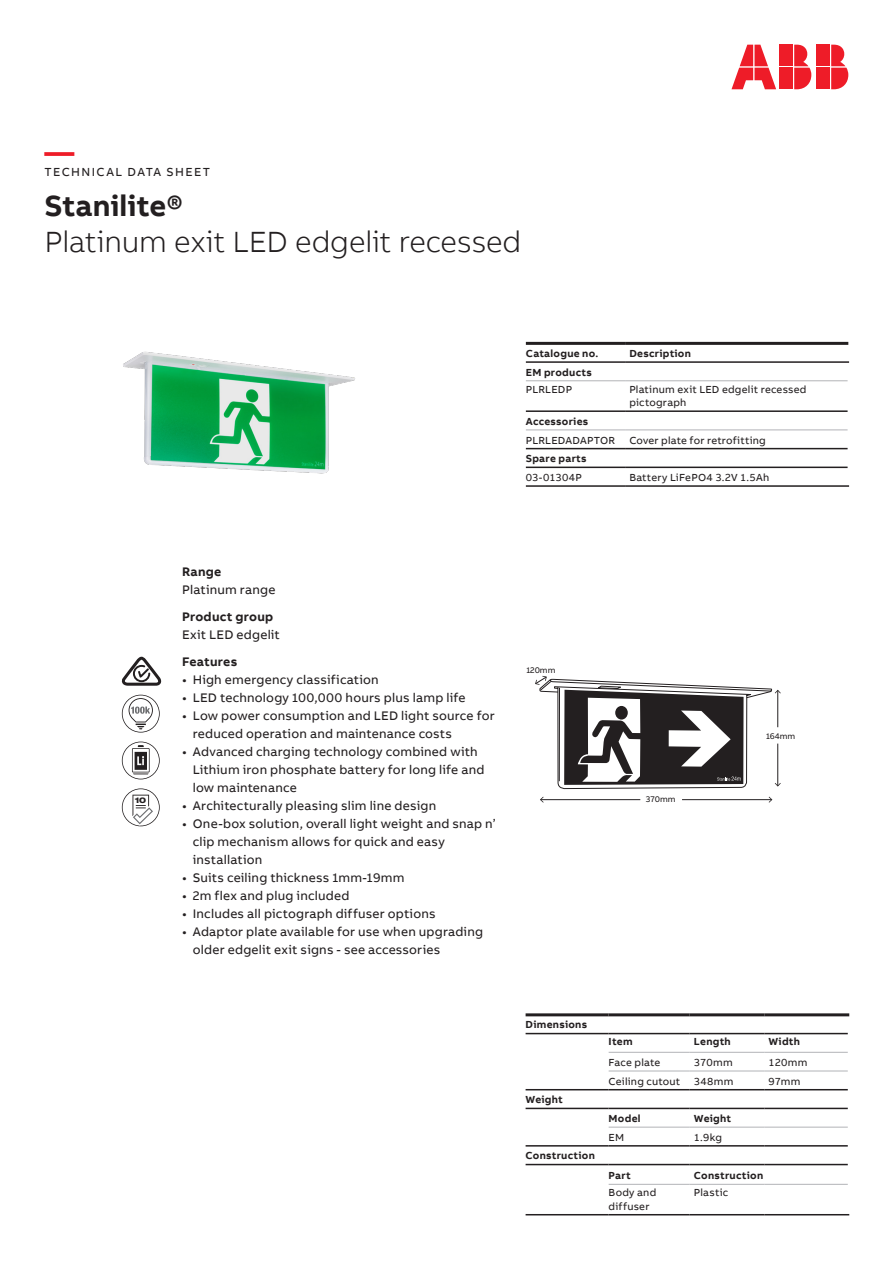
<style>
.page{position:relative;width:893px;height:1263px;background:#fff}
.page>*{position:absolute;margin:0;border:0;box-sizing:border-box;transform-origin:0 0}
.Subheadline_M_20pt_2{font:300 30px "AB Bvoice";letter-spacing:-.01em;color:#231f20}
.Headline_M_20pt_24pt{font:700 30px "AB Bvoice";letter-spacing:-.005em;color:#231f20}
.Headline_M_20pt_24pt-2{font:700 30px "AB Bvoice";color:#ee1c28}
.Copytext_8_5pt_12pt{font:12.75px/18px "AB Bvoice";letter-spacing:.015em;color:#231f20}
.Paragraph_Title_8_5p{font:700 12.75px "AB Bvoice";letter-spacing:.02em;color:#231f20}
.Category_M_8pt_9_6pt{font:12px "AB Bvoice";letter-spacing:.12em;color:#231f20}
.Table_Content_Right{font:10.5px/13.5px "AB Bvoice";letter-spacing:.025em;color:#231f20}
.Table_Content_Left_7{font:10.5px/13.5px "AB Bvoice";letter-spacing:.02em;color:#231f20}
.Table_Title_Left_7pt{font:700 10.5px "AB Bvoice";letter-spacing:.025em;color:#231f20}
.Table_Title_Right_7p{font:700 10.5px "AB Bvoice";letter-spacing:.025em;color:#231f20}
.Table_Content_Left_7-2{font:700 10.5px "AB Bvoice";letter-spacing:.025em;color:#231f20}
.t1{font:8.4px "AB Bvoice";color:#231f20}
.t2{font:800 expanded 7.95px "Helvetica Neue LT Pro";color:#231f20}
</style>
<div class="page">
<hr style="left:541px;top:799px;width:99px;height:1px;background:#231f20">
<svg style="left:540px;top:797px;width:4px;height:6px"></svg>
<svg style="left:535px;top:676px;width:246px;height:113px"></svg>
<hr style="left:682px;top:799px;width:90px;height:1px;background:#231f20">
<svg style="left:769px;top:797px;width:3px;height:6px"></svg>
<img style="left:123px;top:351px;width:232px;height:123px">
<div style="left:817px;top:45px;width:13px;height:21px;background:#ee1c28"></div>
<div style="left:817px;top:68px;width:13px;height:21px;background:#ee1c28"></div>
<svg style="left:831px;top:45px;width:17px;height:44px"></svg>
<svg style="left:731px;top:45px;width:45px;height:44px"></svg>
<div style="left:780px;top:45px;width:13px;height:21px;background:#ee1c28"></div>
<div style="left:780px;top:68px;width:13px;height:21px;background:#ee1c28"></div>
<svg style="left:794px;top:45px;width:17px;height:44px"></svg>
<hr style="left:526px;top:342px;width:99px;height:3px;background:#231f20">
<hr style="left:625px;top:342px;width:223px;height:3px;background:#231f20">
<hr style="left:526px;top:361px;width:99px;height:2px;background:#231f20">
<hr style="left:625px;top:361px;width:224px;height:2px;background:#231f20">
<hr style="left:526px;top:448px;width:99px;height:1px;background:#231f20">
<hr style="left:625px;top:448px;width:223px;height:1px;background:#231f20">
<hr style="left:526px;top:467px;width:99px;height:1px;background:#231f20">
<hr style="left:625px;top:467px;width:223px;height:1px;background:#231f20">
<hr style="left:526px;top:485px;width:99px;height:2px;background:#231f20">
<hr style="left:625px;top:485px;width:224px;height:2px;background:#231f20">
<hr style="left:526px;top:429px;width:99px;height:1px;background:#b2b3b7">
<hr style="left:625px;top:429px;width:223px;height:1px;background:#b2b3b7">
<hr style="left:526px;top:380px;width:99px;height:1px;background:#b2b3b7">
<hr style="left:625px;top:380px;width:223px;height:1px;background:#b2b3b7">
<hr style="left:526px;top:410px;width:99px;height:2px;background:#231f20">
<hr style="left:625px;top:410px;width:223px;height:2px;background:#231f20">
<hr style="left:609px;top:1052px;width:81px;height:1px;background:#b2b3b7">
<hr style="left:690px;top:1052px;width:74px;height:1px;background:#b2b3b7">
<hr style="left:764px;top:1052px;width:84px;height:1px;background:#b2b3b7">
<hr style="left:609px;top:1070px;width:81px;height:1px;background:#b2b3b7">
<hr style="left:690px;top:1070px;width:74px;height:1px;background:#b2b3b7">
<hr style="left:764px;top:1070px;width:84px;height:1px;background:#b2b3b7">
<hr style="left:526px;top:1013px;width:83px;height:3px;background:#231f20">
<hr style="left:609px;top:1013px;width:81px;height:3px;background:#231f20">
<hr style="left:690px;top:1013px;width:74px;height:3px;background:#231f20">
<hr style="left:764px;top:1013px;width:85px;height:3px;background:#231f20">
<hr style="left:609px;top:1033px;width:81px;height:1px;background:#231f20">
<hr style="left:690px;top:1033px;width:74px;height:1px;background:#231f20">
<hr style="left:764px;top:1033px;width:84px;height:1px;background:#231f20">
<hr style="left:609px;top:1089px;width:81px;height:1px;background:#231f20">
<hr style="left:690px;top:1089px;width:74px;height:1px;background:#231f20">
<hr style="left:764px;top:1089px;width:84px;height:1px;background:#231f20">
<hr style="left:609px;top:1108px;width:81px;height:1px;background:#231f20">
<hr style="left:690px;top:1108px;width:74px;height:1px;background:#231f20">
<hr style="left:764px;top:1108px;width:84px;height:1px;background:#231f20">
<hr style="left:609px;top:1127px;width:81px;height:1px;background:#b2b3b7">
<hr style="left:690px;top:1127px;width:74px;height:1px;background:#b2b3b7">
<hr style="left:764px;top:1127px;width:84px;height:1px;background:#b2b3b7">
<hr style="left:609px;top:1145px;width:81px;height:1px;background:#231f20">
<hr style="left:690px;top:1145px;width:74px;height:1px;background:#231f20">
<hr style="left:764px;top:1145px;width:84px;height:1px;background:#231f20">
<hr style="left:609px;top:1164px;width:81px;height:1px;background:#231f20">
<hr style="left:690px;top:1164px;width:74px;height:1px;background:#231f20">
<hr style="left:764px;top:1164px;width:84px;height:1px;background:#231f20">
<hr style="left:609px;top:1184px;width:81px;height:1px;background:#b2b3b7">
<hr style="left:690px;top:1184px;width:74px;height:1px;background:#b2b3b7">
<hr style="left:764px;top:1184px;width:84px;height:1px;background:#b2b3b7">
<hr style="left:609px;top:1214px;width:81px;height:1px;background:#231f20">
<hr style="left:690px;top:1214px;width:74px;height:1px;background:#231f20">
<hr style="left:764px;top:1214px;width:85px;height:1px;background:#231f20">
<hr style="left:526px;top:1033px;width:83px;height:1px;background:#231f20">
<hr style="left:526px;top:1089px;width:83px;height:1px;background:#231f20">
<hr style="left:526px;top:1108px;width:83px;height:1px;background:#231f20">
<hr style="left:526px;top:1145px;width:83px;height:1px;background:#231f20">
<hr style="left:526px;top:1164px;width:83px;height:1px;background:#231f20">
<hr style="left:526px;top:1214px;width:83px;height:1px;background:#231f20">
<svg style="left:122px;top:788px;width:38px;height:38px"></svg>
<svg style="left:122px;top:657px;width:39px;height:29px"></svg>
<svg style="left:122px;top:741px;width:38px;height:38px"></svg>
<svg style="left:122px;top:695px;width:38px;height:37px"></svg>
<p class="Headline_M_20pt_24pt-2" style="left:45px;top:132px;width:31px">—</p>
<p class="Category_M_8pt_9_6pt" style="left:45px;top:165px;width:167px">TECHNICAL DATA SHEET</p>
<p class="Headline_M_20pt_24pt" style="left:45px;top:186px;width:140px">Stanilite®</p>
<p class="Subheadline_M_20pt_2" style="left:45px;top:224px;width:478px">Platinum exit LED edgelit recessed</p>
<p class="t2" style="left:135px;top:795px;width:13px">10</p>
<p class="Table_Title_Left_7pt" style="left:526px;top:347px;width:74px">Catalogue no.</p>
<p class="Table_Title_Left_7pt" style="left:629px;top:347px;width:63px">Description</p>
<p class="Table_Title_Left_7pt" style="left:526px;top:365px;width:68px">EM products</p>
<p class="Table_Content_Left_7" style="left:526px;top:382px;width:48px">PLRLEDP</p>
<p class="Table_Content_Right" style="left:629px;top:382px;width:179px">Platinum exit LED edgelit recessed pictograph</p>
<p class="Table_Content_Left_7-2" style="left:526px;top:415px;width:64px">Accessories</p>
<p class="Table_Content_Left_7" style="left:526px;top:433px;width:91px">PLRLEDADAPTOR</p>
<p class="Table_Content_Right" style="left:629px;top:433px;width:138px">Cover plate for retrofitting</p>
<p class="Table_Content_Left_7-2" style="left:526px;top:452px;width:62px">Spare parts</p>
<p class="Table_Content_Left_7" style="left:526px;top:471px;width:57px">03-01304P</p>
<p class="Table_Content_Right" style="left:629px;top:471px;width:141px">Battery LiFePO4 3.2V 1.5Ah</p>
<p class="Paragraph_Title_8_5p" style="left:182px;top:563px;width:41px">Range</p>
<p class="Copytext_8_5pt_12pt" style="left:182px;top:580px;width:95px">Platinum range</p>
<p class="Paragraph_Title_8_5p" style="left:182px;top:608px;width:93px">Product group</p>
<p class="Copytext_8_5pt_12pt" style="left:182px;top:625px;width:99px">Exit LED edgelit</p>
<p class="Paragraph_Title_8_5p" style="left:182px;top:653px;width:57px">Features</p>
<p class="Copytext_8_5pt_12pt" style="left:182px;top:670px;width:198px">• High emergency classification</p>
<p class="Copytext_8_5pt_12pt" style="left:182px;top:688px;width:285px">• LED technology 100,000 hours plus lamp life</p>
<p class="Copytext_8_5pt_12pt" style="left:193px;top:706px;width:303px;text-indent:-11px">• Low power consumption and LED light source for reduced operation and maintenance costs</p>
<p class="Copytext_8_5pt_12pt" style="left:193px;top:742px;width:293px;text-indent:-11px">• Advanced charging technology combined with<br>Lithium iron phosphate battery for long life and low maintenance</p>
<p class="Copytext_8_5pt_12pt" style="left:182px;top:796px;width:256px">• Architecturally pleasing slim line design</p>
<p class="Copytext_8_5pt_12pt" style="left:193px;top:814px;width:305px;text-indent:-11px">• One-box solution, overall light weight and snap n’ clip mechanism allows for quick and easy installation</p>
<p class="Copytext_8_5pt_12pt" style="left:182px;top:868px;width:224px">• Suits ceiling thickness 1mm-19mm</p>
<p class="Copytext_8_5pt_12pt" style="left:182px;top:886px;width:169px">• 2m flex and plug included</p>
<p class="Copytext_8_5pt_12pt" style="left:182px;top:904px;width:255px">• Includes all pictograph diffuser options</p>
<p class="Copytext_8_5pt_12pt" style="left:193px;top:922px;width:292px;text-indent:-11px">• Adaptor plate available for use when upgrading older edgelit exit signs - see accessories</p>
<p class="t1" style="left:526px;top:665px;width:31px">120mm</p>
<p class="t1" style="left:646px;top:794px;width:31px">370mm</p>
<p class="t1" style="left:766px;top:731px;width:31px">164mm</p>
<p class="Table_Title_Left_7pt" style="left:526px;top:1018px;width:63px">Dimensions</p>
<p class="Table_Title_Left_7pt" style="left:526px;top:1093px;width:39px">Weight</p>
<p class="Table_Title_Left_7pt" style="left:526px;top:1149px;width:71px">Construction</p>
<p class="Table_Title_Right_7p" style="left:609px;top:1035px;width:26px">Item</p>
<p class="Table_Title_Right_7p" style="left:694px;top:1035px;width:38px">Length</p>
<p class="Table_Title_Right_7p" style="left:768px;top:1035px;width:33px">Width</p>
<p class="Table_Content_Left_7" style="left:609px;top:1056px;width:53px">Face plate</p>
<p class="Table_Content_Right" style="left:694px;top:1056px;width:40px">370mm</p>
<p class="Table_Content_Right" style="left:768px;top:1056px;width:40px">120mm</p>
<p class="Table_Content_Left_7" style="left:609px;top:1074px;width:73px">Ceiling cutout</p>
<p class="Table_Content_Right" style="left:694px;top:1074px;width:41px">348mm</p>
<p class="Table_Content_Right" style="left:768px;top:1074px;width:33px">97mm</p>
<p class="Table_Title_Left_7pt" style="left:609px;top:1112px;width:33px">Model</p>
<p class="Table_Title_Right_7p" style="left:694px;top:1112px;width:39px">Weight</p>
<p class="Table_Content_Left_7" style="left:609px;top:1130px;width:17px">EM</p>
<p class="Table_Content_Left_7" style="left:694px;top:1130px;width:30px">1.9kg</p>
<p class="Table_Title_Left_7pt" style="left:609px;top:1169px;width:24px">Part</p>
<p class="Table_Title_Right_7p" style="left:694px;top:1169px;width:71px">Construction</p>
<p class="Table_Content_Left_7" style="left:609px;top:1186px;width:49px">Body and diffuser</p>
<p class="Table_Content_Right" style="left:694px;top:1186px;width:36px">Plastic</p>
</div>
